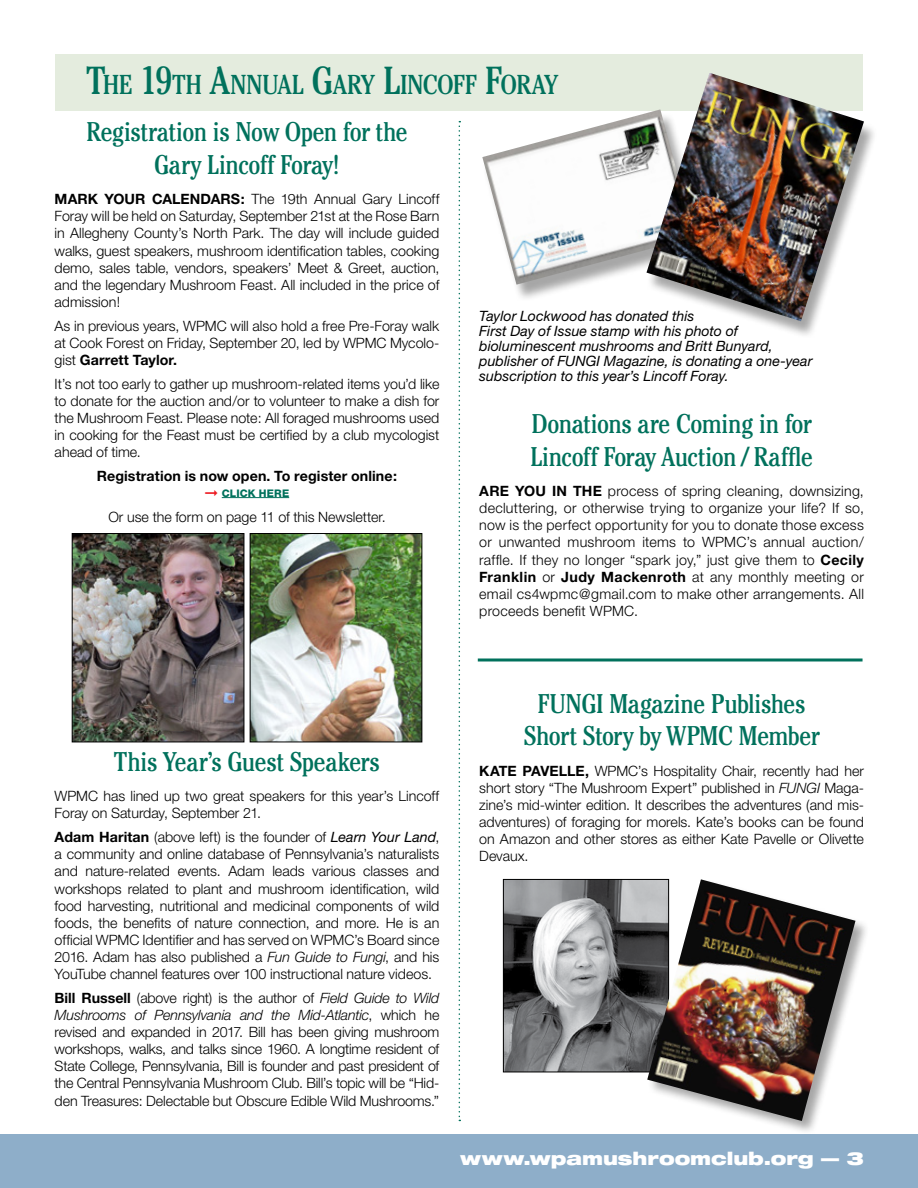
<style>
.page{position:relative;width:918px;height:1188px;background:#fff}
.page>*{position:absolute;margin:0;border:0;box-sizing:border-box;transform-origin:0 0}
.t1{font:condensed 27.3px "Cheltenham Std";letter-spacing:-.025em;color:#00715c}
.t2{font:condensed 27px/32.4px "Cheltenham Std";letter-spacing:-.02em;color:#00715c;text-align:center}
.t3{font:900 expanded 18px "Helvetica Neue";color:#fff}
.t4{font:300 14.25px/17.1px "Helvetica Neue";color:#000;text-align:justify}
.t5{font:italic 14.25px/15px "Helvetica Neue";color:#000}
.t6{font:700 14.25px "Helvetica Neue";letter-spacing:.005em;color:#000}
.t7{font:700 14.25px "Helvetica Neue";letter-spacing:.025em;color:#000}
.t8{font:800 10.5px "Helvetica Neue";letter-spacing:.015em;color:#00715c}
.s1{font-size:39px}
.s2{font-weight:700}
.s3{color:#ed1d24}
.s4{font-weight:400;font-style:italic}
.s5{font-style:italic}
</style>
<div class="page">
<div style="left:0;top:1134px;width:918px;height:54px;background:#8eaec9"></div>
<svg style="left:459px;top:121px;width:1px;height:1000px"></svg>
<img style="left:74px;top:535px;width:168px;height:205px">
<div style="left:72px;top:533px;width:172px;height:209px;border:1px solid #000"></div>
<img style="left:252px;top:535px;width:168px;height:205px">
<div style="left:250px;top:533px;width:172px;height:209px;border:1px solid #000"></div>
<hr style="left:222px;top:497px;width:67px;height:1px;background:#00715c">
<div style="left:55px;top:54px;width:808px;height:57px;background:#e4ecde"></div>
<div style="left:482px;top:113px;width:227px;height:189px;background:#000;opacity:.35"></div>
<img style="left:482px;top:113px;width:164px;height:172px">
<div style="left:646px;top:76px;width:232px;height:263px;background:#000;opacity:.35"></div>
<img style="left:646px;top:73px;width:218px;height:248px">
<img style="left:505px;top:881px;width:142px;height:189px">
<div style="left:503px;top:879px;width:166px;height:193px;border:1px solid #000"></div>
<div style="left:647px;top:879px;width:223px;height:256px;background:#000;opacity:.35"></div>
<img style="left:647px;top:879px;width:209px;height:242px">
<svg style="left:478px;top:658px;width:385px;height:4px;background:#3f9484"></svg>
<h1 class="t1" style="left:86px;top:68px;width:473px"><span class="s1">T</span>HE <span class="s1">19</span>TH <span class="s1">A</span>NNUAL <span class="s1">G</span>ARY <span class="s1">L</span>INCOFF <span class="s1">F</span>ORAY</h1>
<h2 class="t2" style="left:86px;top:115px;width:323px">Registration is Now Open for the<br>Gary Lincoff Foray!</h2>
<p class="t6" style="left:55px;top:190px;width:25px">Mark</p>
<p class="t6" style="left:105px;top:190px;width:59px">your calendar</p>
<p class="t4" style="left:55px;top:190px;width:386px;text-indent:176px"><span class="s2">s:</span> The 19th Annual Gary Lincoff Foray will be held on Saturday, September 21st at the Rose Barn in Allegheny County’s North Park. The day will include guided walks, guest speakers, mushroom identification tables, cooking demo, sales table, vendors, speakers’ Meet &amp; Greet, auction, and the legendary Mushroom Feast. All included in the price of admission!</p>
<p class="t4" style="left:55px;top:317px;width:386px">As in previous years, WPMC will also hold a free Pre-Foray walk at Cook Forest on Friday, September 20, led by WPMC Mycolo&shy;gist <span class="s2">Garrett Taylor.</span></p>
<p class="t4" style="left:55px;top:375px;width:386px">It’s not too early to gather up mushroom-related items you’d like to donate for the auction and/or to volunteer to make a dish for the Mushroom Feast. Please note: All foraged mushrooms used in cooking for the Feast must be certified by a club mycologist ahead of time.</p>
<p class="t6" style="left:97px;top:467px;width:302px">Registration is now open. To register online:</p>
<p class="t8" style="left:205px;top:487px;width:85px"><span class="s3">➞</span> CLICK HERE</p>
<p class="t4" style="left:108px;top:508px;width:279px">Or use the form on page 11 of this Newsletter.</p>
<p class="t5" style="left:479px;top:308px;width:335px">Taylor Lockwood has donated this<br>First Day of Issue stamp with his photo of bioluminescent mushrooms and Britt Bunyard, publisher of FUNGI Magazine, is donating a one-year subscription to this year’s Lincoff Foray.</p>
<h2 class="t2" style="left:530px;top:407px;width:284px;text-align:left">Donations are Coming in for<br>Lincoff Foray Auction / Raffle</h2>
<p class="t4" style="left:479px;top:482px;width:386px"><span class="s2">Are you in the</span> process of spring cleaning, downsizing, decluttering, or otherwise trying to organize your life? If so, now is the perfect opportunity for you to donate those excess or unwanted mushroom items to WPMC’s annual auction/ raffle. If they no longer “spark joy,” just give them to <span class="s2">Cecily Franklin</span> or <span class="s2">Judy Mackenroth</span> at any monthly meeting or email cs4wpmc@gmail.com to make other arrangements. All proceeds benefit WPMC.</p>
<h2 class="t2" style="left:114px;top:745px;width:268px">This Year’s Guest Speakers</h2>
<p class="t4" style="left:55px;top:787px;width:386px">WPMC has lined up two great speakers for this year’s Lincoff<br>Foray on Saturday, September 21.</p>
<p class="t4" style="left:55px;top:828px;width:386px"><span class="s2">Adam Haritan</span> (above left) is the founder of <span class="s4">Learn Your Land</span>, a community and online database of Pennsylvania’s naturalists and nature-related events. Adam leads various classes and workshops related to plant and mushroom identification, wild food harvesting, nutritional and medicinal components of wild foods, the benefits of nature connection, and more. He is an official WPMC Identifier and has served on WPMC’s Board since 2016. Adam has also published a <span class="s5">Fun Guide to Fungi</span>, and his YouTube channel features over 100 instructional nature videos.</p>
<p class="t4" style="left:55px;top:989px;width:386px"><span class="s2">Bill Russell</span> (above right) is the author of <span class="s5">Field Guide to Wild Mushrooms of Pennsylvania and the Mid-Atlantic</span>, which he revised and expanded in 2017. Bill has been giving mushroom workshops, walks, and talks since 1960. A longtime resident of State College, Pennsylvania, Bill is founder and past president of the Central Pennsylvania Mushroom Club. Bill’s topic will be “Hid&shy;den Treasures: Delectable but Obscure Edible Wild Mushrooms.”</p>
<h2 class="t2" style="left:523px;top:687px;width:298px">FUNGI Magazine Publishes<br>Short Story by WPMC Member</h2>
<p class="t7" style="left:479px;top:762px;width:80px">Kate Pavelle</p>
<p class="t4" style="left:479px;top:762px;width:386px;text-indent:106px"><span class="s2">,</span> WPMC’s Hospitality Chair, recently had her short story “The Mushroom Expert” published in <span class="s5">FUNGI</span> Maga&shy;zine’s mid-winter edition. It describes the adventures (and mis&shy;adventures) of foraging for morels. Kate’s books can be found on Amazon and other stores as either Kate Pavelle or Olivette Devaux.</p>
<p class="t3" style="left:460px;top:1147px;width:405px">www.wpamushroomclub.org — 3</p>
</div>
